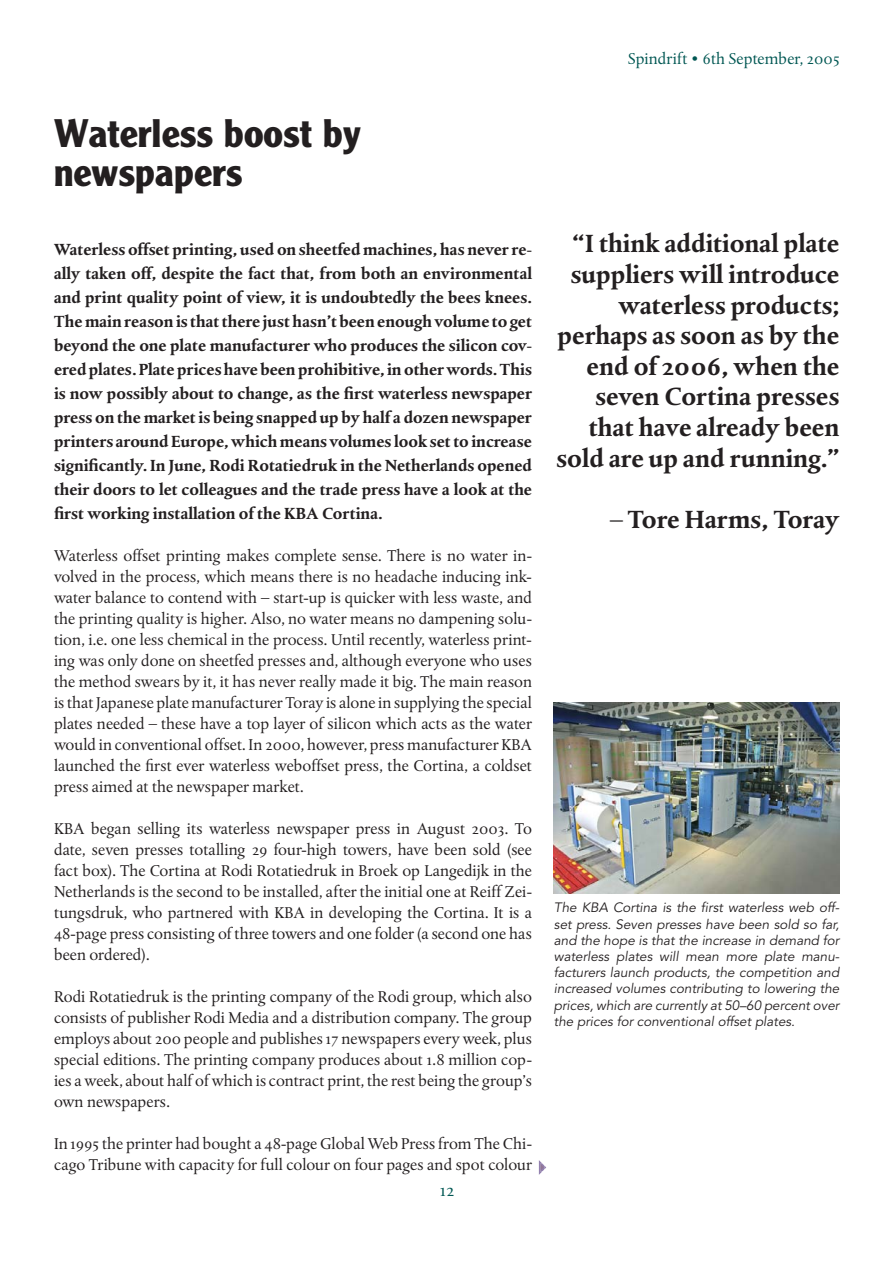
<style>
.page{position:relative;width:893px;height:1263px;background:#fff}
.page>*{position:absolute;margin:0;border:0;box-sizing:border-box;transform-origin:0 0}
.t1{font:700 39px/39px "Clearface Gothic LH";color:#231f20}
.t2{font:25.5px/30.6px "Albertina MT Bold Os F";color:#231f20;text-align:right}
.t3{font:18px "Albertina MT Regular Os F";color:#005753}
.t4{font:16.5px/21px "Albertina MT Regular Os F";color:#231f20;text-align:justify}
.t5{font:16.5px/24px "Albertina MT Bold Os F";color:#231f20;text-align:justify}
.t6{font:16.5px "Albertina MT Regular Os F";color:#005753}
.t7{font:italic 13.5px/16.2px "Avenir";color:#231f20;text-align:justify}
.s1{color:#917695}
</style>
<div class="page">
<svg style="left:539px;top:1160px;width:7px;height:15px"></svg>
<img style="left:554px;top:702px;width:285px;height:191px">
<p class="t6" style="left:627px;top:51px;width:214px">Spindrift • 6th September, 2005</p>
<h1 class="t1" style="left:54px;top:117px;width:308px">Waterless boost by newspapers</h1>
<p class="t5" style="left:54px;top:238px;width:479px">Waterless offset printing, used on sheetfed machines, has never re&shy;ally taken off, despite the fact that, from both an environmental and print quality point of view, it is undoubtedly the bees knees.<br>The main reason is that there just hasn’t been enough volume to get beyond the one plate manufacturer who produces the silicon cov&shy;ered plates. Plate prices have been prohibitive, in other words. This is now possibly about to change, as the first waterless newspaper press on the market is being snapped up by half a dozen newspaper printers around Europe, which means volumes look set to increase significantly. In June, Rodi Rotatiedruk in the Netherlands opened their doors to let colleagues and the trade press have a look at the first working installation of the KBA Cortina.</p>
<p class="t4" style="left:54px;top:546px;width:479px">Waterless offset printing makes complete sense. There is no water in&shy;volved in the process, which means there is no headache inducing ink&shy;water balance to contend with – start-up is quicker with less waste, and the printing quality is higher. Also, no water means no dampening solu&shy;tion, i.e. one less chemical in the process. Until recently, waterless print&shy;ing was only done on sheetfed presses and, although everyone who uses the method swears by it, it has never really made it big. The main reason is that Japanese plate manufacturer Toray is alone in supplying the special plates needed – these have a top layer of silicon which acts as the water would in conventional offset. In 2000, however, press manufacturer KBA launched the first ever waterless weboffset press, the Cortina, a coldset press aimed at the newspaper market.</p>
<p class="t4" style="left:54px;top:819px;width:479px">KBA began selling its waterless newspaper press in August 2003. To date, seven presses totalling 29 four-high towers, have been sold (see fact box). The Cortina at Rodi Rotatiedruk in Broek op Langedijk in the Netherlands is the second to be installed, after the initial one at Reiff Zei&shy;tungsdruk, who partnered with KBA in developing the Cortina. It is a 48-page press consisting of three towers and one folder (a second one has been ordered).</p>
<p class="t4" style="left:54px;top:987px;width:479px">Rodi Rotatiedruk is the printing company of the Rodi group, which also consists of publisher Rodi Media and a distribution company. The group employs about 200 people and publishes 17 newspapers every week, plus special editions. The printing company produces about 1.8 million cop&shy;ies a week, about half of which is contract print, the rest being the group’s own newspapers.</p>
<p class="t4" style="left:54px;top:1134px;width:495px">In 1995 the printer had bought a 48-page Global Web Press from The Chi&shy;cago Tribune with capacity for full colour on four pages and spot colour <span class="s1">✔</span></p>
<p class="t3" style="left:440px;top:1182px;width:16px">12</p>
<h2 class="t2" style="left:556px;top:230px;width:284px">“I think additional plate suppliers will introduce waterless products; perhaps as soon as by the end of 2006, when the seven Cortina presses that have already been sold are up and running.”</h2>
<h2 class="t2" style="left:610px;top:505px;width:231px">– Tore Harms, Toray</h2>
<p class="t7" style="left:554px;top:901px;width:287px">The KBA Cortina is the first waterless web off&shy;set press. Seven presses have been sold so far, and the hope is that the increase in demand for waterless plates will mean more plate manu&shy;facturers launch products, the competition and increased volumes contributing to lowering the prices, which are currently at 50–60 percent over the prices for conventional offset plates.</p>
</div>
